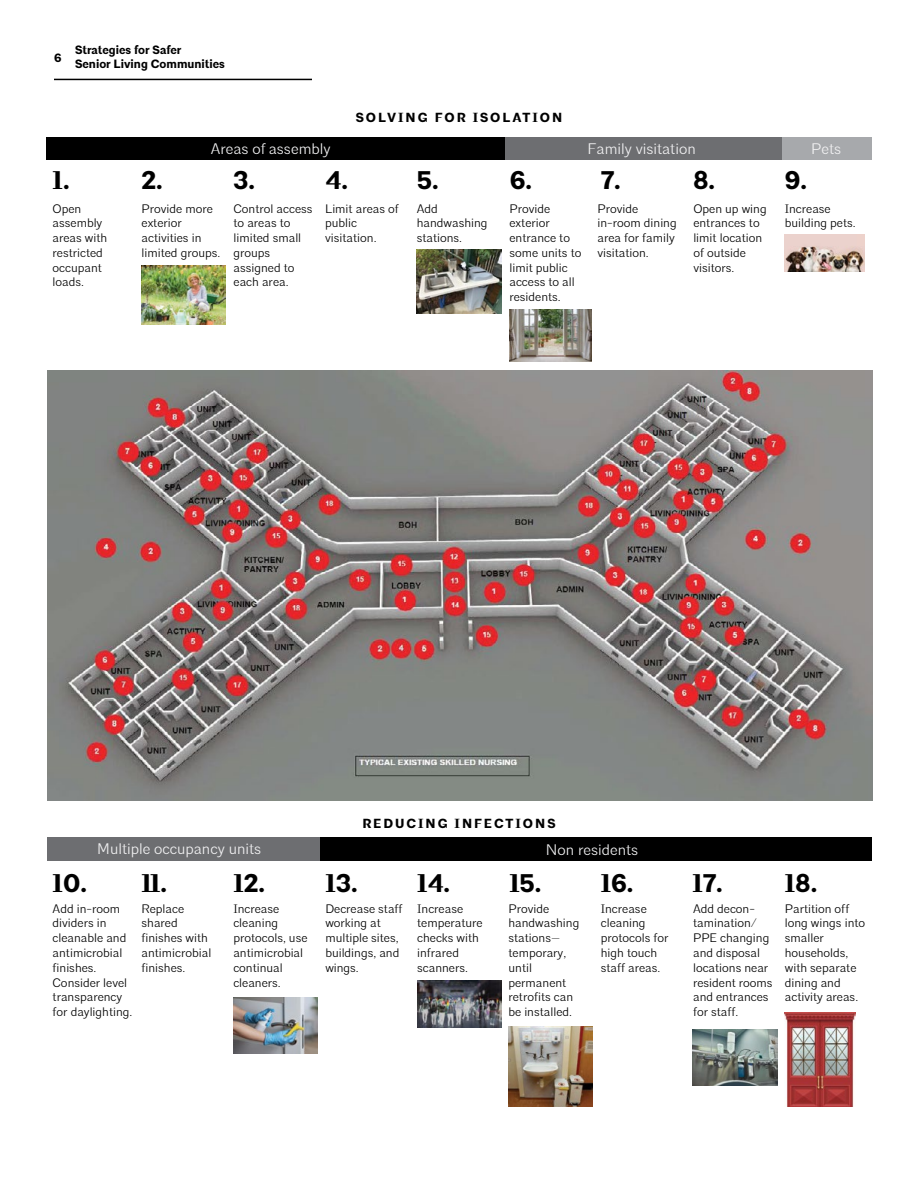
<style>
.page{position:relative;width:918px;height:1188px;background:#fff}
.page>*{position:absolute;margin:0;border:0;box-sizing:border-box;transform-origin:0 0}
.t1{font:700 25.5px "Architype";color:#000}
.t2{font:300 15.3px "Architype";color:#f1f1f2}
.t3{font:700 13.2px "Architype";letter-spacing:.15em;color:#000}
.t4{font:300 12.3px/14.9px "Architype";color:#000}
.t5{font:700 12px/14.4px "Architype";color:#000}
</style>
<div class="page">
<hr style="left:54px;top:79px;width:258px;height:1px;background:#000">
<div style="left:47px;top:137px;width:458px;height:23px;background:#000"></div>
<div style="left:47px;top:838px;width:274px;height:23px;background:#6d6e71"></div>
<div style="left:321px;top:838px;width:551px;height:23px;background:#000"></div>
<div style="left:782px;top:137px;width:90px;height:23px;background:#a7a9ac"></div>
<div style="left:505px;top:137px;width:277px;height:23px;background:#6d6e71"></div>
<img style="left:48px;top:370px;width:824px;height:431px">
<img style="left:417px;top:250px;width:85px;height:64px">
<img style="left:785px;top:234px;width:80px;height:37px">
<img style="left:417px;top:981px;width:85px;height:47px">
<img style="left:693px;top:1029px;width:85px;height:57px">
<img style="left:508px;top:1026px;width:84px;height:81px">
<img style="left:233px;top:997px;width:84px;height:56px">
<img style="left:510px;top:309px;width:82px;height:52px">
<img style="left:142px;top:266px;width:84px;height:58px">
<img style="left:785px;top:1013px;width:71px;height:94px">
<p class="t5" style="left:54px;top:51px;width:9px">6</p>
<p class="t5" style="left:75px;top:43px;width:151px">Strategies for Safer<br>Senior Living Communities</p>
<p class="t2" style="left:211px;top:140px;width:121px">Areas of assembly</p>
<p class="t3" style="left:356px;top:110px;width:208px">SOLVING FOR ISOLATION</p>
<p class="t2" style="left:588px;top:140px;width:110px">Family visitation</p>
<p class="t2" style="left:811px;top:140px;width:32px">Pets</p>
<h1 class="t1" style="left:53px;top:165px;width:19px">1.</h1>
<p class="t4" style="left:53px;top:201px;width:56px">Open assembly areas with restricted occupant loads.</p>
<h1 class="t1" style="left:142px;top:165px;width:23px">2.</h1>
<h1 class="t1" style="left:234px;top:165px;width:23px">3.</h1>
<h1 class="t1" style="left:326px;top:165px;width:24px">4.</h1>
<h1 class="t1" style="left:417px;top:165px;width:23px">5.</h1>
<h1 class="t1" style="left:510px;top:165px;width:24px">6.</h1>
<h1 class="t1" style="left:601px;top:165px;width:21px">7.</h1>
<h1 class="t1" style="left:693px;top:165px;width:24px">8.</h1>
<h1 class="t1" style="left:785px;top:165px;width:24px">9.</h1>
<p class="t4" style="left:142px;top:201px;width:80px">Provide more exterior activities in limited groups.</p>
<p class="t4" style="left:234px;top:201px;width:80px">Control access to areas to limited small groups assigned to each area.</p>
<p class="t4" style="left:325px;top:201px;width:75px">Limit areas of public visitation.</p>
<p class="t4" style="left:417px;top:201px;width:72px">Add handwashing stations.</p>
<p class="t4" style="left:509px;top:201px;width:73px">Provide exterior entrance to some units to limit public access to all residents.</p>
<p class="t4" style="left:597px;top:201px;width:81px">Provide in-room dining area for family visitation.</p>
<p class="t4" style="left:693px;top:201px;width:75px">Open up wing entrances to limit location of outside visitors.</p>
<p class="t4" style="left:785px;top:201px;width:72px">Increase building pets.</p>
<p class="t3" style="left:362px;top:816px;width:195px">REDUCING INFECTIONS</p>
<p class="t2" style="left:97px;top:840px;width:166px">Multiple occupancy units</p>
<p class="t2" style="left:546px;top:841px;width:94px">Non residents</p>
<h1 class="t1" style="left:53px;top:867px;width:116px">10. 11.</h1>
<h1 class="t1" style="left:233px;top:867px;width:126px">12. 13.</h1>
<h1 class="t1" style="left:417px;top:867px;width:126px">14. 15.</h1>
<h1 class="t1" style="left:601px;top:867px;width:124px">16. 17.</h1>
<h1 class="t1" style="left:785px;top:867px;width:34px">18.</h1>
<p class="t4" style="left:53px;top:901px;width:81px">Add in-room dividers in cleanable and antimicrobial finishes.<br>Consider level transparency for daylighting.</p>
<p class="t4" style="left:142px;top:901px;width:71px">Replace shared finishes with antimicrobial finishes.</p>
<p class="t4" style="left:233px;top:901px;width:76px">Increase cleaning protocols, use antimicrobial continual cleaners.</p>
<p class="t4" style="left:325px;top:901px;width:79px">Decrease staff working at multiple sites, buildings, and wings.</p>
<p class="t4" style="left:417px;top:901px;width:67px">Increase temperature checks with infrared scanners.</p>
<p class="t4" style="left:508px;top:901px;width:72px">Provide handwashing stations— temporary, until permanent retrofits can be installed.</p>
<p class="t4" style="left:601px;top:901px;width:69px">Increase cleaning protocols for high touch staff areas.</p>
<p class="t4" style="left:693px;top:901px;width:81px">Add decon&shy;tamination/<br>PPE changing and disposal locations near resident rooms and entrances for staff.</p>
<p class="t4" style="left:785px;top:901px;width:82px">Partition off long wings into smaller households, with separate dining and activity areas.</p>
</div>
